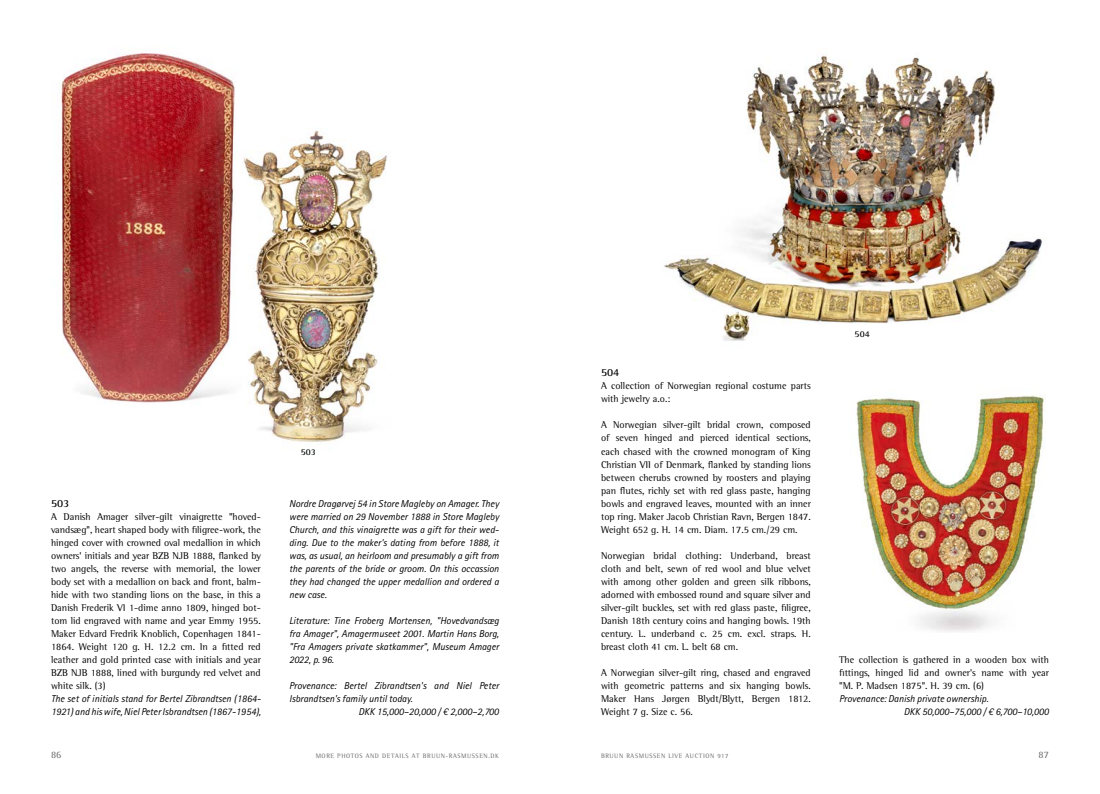
<style>
.page{position:relative;width:1100px;height:794px;background:#fff}
.page>*{position:absolute;margin:0;border:0;box-sizing:border-box;transform-origin:0 0}
.t1{font:700 11px "Rotis Semi Serif Pro";color:#000}
.t2{font:10px/13px "Rotis Semi Serif Pro";color:#000;text-align:justify}
.t3{font:italic 10px/13px "Rotis Sans Serif Pro";color:#000}
.t4{font:10px "Rotis Semi Serif Pro";color:#6a6a69}
.t5{font:700 9px "Rotis Semi Serif Pro";color:#000}
.t6{font:6.5px "Rotis Semi Serif Pro";letter-spacing:.095em;color:#6a6a69}
</style>
<div class="page">
<img style="left:60px;top:53px;width:327px;height:389px">
<img style="left:664px;top:55px;width:379px;height:286px">
<img style="left:856px;top:395px;width:189px;height:237px">
<p class="t1" style="left:51px;top:496px;width:20px">503</p>
<p class="t2" style="left:51px;top:509px;width:211px">A Danish Amager silver-gilt vinaigrette "hoved&shy;vandsæg", heart shaped body with filigree-work, the hinged cover with crowned oval medallion in which owners' initials and year BZB NJB 1888, flanked by two angels, the reverse with memorial, the lower body set with a medallion on back and front, balm&shy;hide with two standing lions on the base, in this a Danish Frederik VI 1-dime anno 1809, hinged bot&shy;tom lid engraved with name and year Emmy 1955.<br>Maker Edvard Fredrik Knoblich, Copenhagen 1841- 1864. Weight 120 g. H. 12.2 cm. In a fitted red leather and gold printed case with initials and year BZB NJB 1888, lined with burgundy red velvet and white silk. (3)</p>
<p class="t3" style="left:51px;top:692px;width:211px">The set of initials stand for Bertel Zibrandtsen (1864-<br>1921) and his wife, Niel Peter Isbrandtsen (1867-1954),</p>
<p class="t5" style="left:301px;top:446px;width:17px">503</p>
<p class="t3" style="left:289px;top:497px;width:211px;text-align:justify">Nordre Dragørvej 54 in Store Magleby on Amager. They were married on 29 November 1888 in Store Magleby Church, and this vinaigrette was a gift for their wed&shy;ding. Due to the maker's dating from before 1888, it was, as usual, an heirloom and presumably a gift from the parents of the bride or groom. On this occassion they had changed the upper medallion and ordered a new case.</p>
<p class="t3" style="left:289px;top:614px;width:211px;text-align:justify">Literature: Tine Froberg Mortensen, "Hovedvandsæg fra Amager", Amagermuseet 2001. Martin Hans Borg, "Fra Amagers private skatkammer", Museum Amager 2022, p. 96.</p>
<p class="t3" style="left:289px;top:679px;width:211px">Provenance: Bertel Zibrandtsen's and Niel Peter</p>
<p class="t3" style="left:289px;top:692px;width:125px">Isbrandtsen's family until today.</p>
<p class="t3" style="left:358px;top:705px;width:142px">DKK 15,000–20,000 / € 2,000–2,700</p>
<p class="t1" style="left:601px;top:366px;width:20px">504</p>
<p class="t2" style="left:601px;top:379px;width:211px">A collection of Norwegian regional costume parts with jewelry a.o.:</p>
<p class="t2" style="left:601px;top:418px;width:211px">A Norwegian silver-gilt bridal crown, composed of seven hinged and pierced identical sections, each chased with the crowned monogram of King Christian VII of Denmark, flanked by standing lions between cherubs crowned by roosters and playing pan flutes, richly set with red glass paste, hanging bowls and engraved leaves, mounted with an inner top ring. Maker Jacob Christian Ravn, Bergen 1847.<br>Weight 652 g. H. 14 cm. Diam. 17.5 cm./29 cm.</p>
<p class="t2" style="left:601px;top:548px;width:211px">Norwegian bridal clothing: Underband, breast cloth and belt, sewn of red wool and blue velvet with among other golden and green silk ribbons, adorned with embossed round and square silver and silver-gilt buckles, set with red glass paste, filigree, Danish 18th century coins and hanging bowls. 19th century. L. underband c. 25 cm. excl. straps. H. breast cloth 41 cm. L. belt 68 cm.</p>
<p class="t2" style="left:601px;top:665px;width:211px">A Norwegian silver-gilt ring, chased and engraved with geometric patterns and six hanging bowls.<br>Maker Hans Jørgen Blydt/Blytt, Bergen 1812.<br>Weight 7 g. Size c. 56.</p>
<p class="t5" style="left:855px;top:329px;width:17px">504</p>
<p class="t2" style="left:839px;top:652px;width:211px">The collection is gathered in a wooden box with fittings, hinged lid and owner's name with year "M. P. Madsen 1875". H. 39 cm. (6)</p>
<p class="t3" style="left:904px;top:692px;width:147px;text-indent:-65px">Provenance: Danish private ownership.<br>DKK 50,000–75,000 / € 6,700–10,000</p>
<p class="t4" style="left:51px;top:749px;width:12px">86</p>
<p class="t6" style="left:316px;top:752px;width:185px">MORE PHOTOS AND DETAILS AT BRUUN-RASMUSSEN.DK</p>
<p class="t6" style="left:601px;top:752px;width:129px">BRUUN RASMUSSEN LIVE AUCTION 917</p>
<p class="t4" style="left:1038px;top:749px;width:12px">87</p>
</div>
